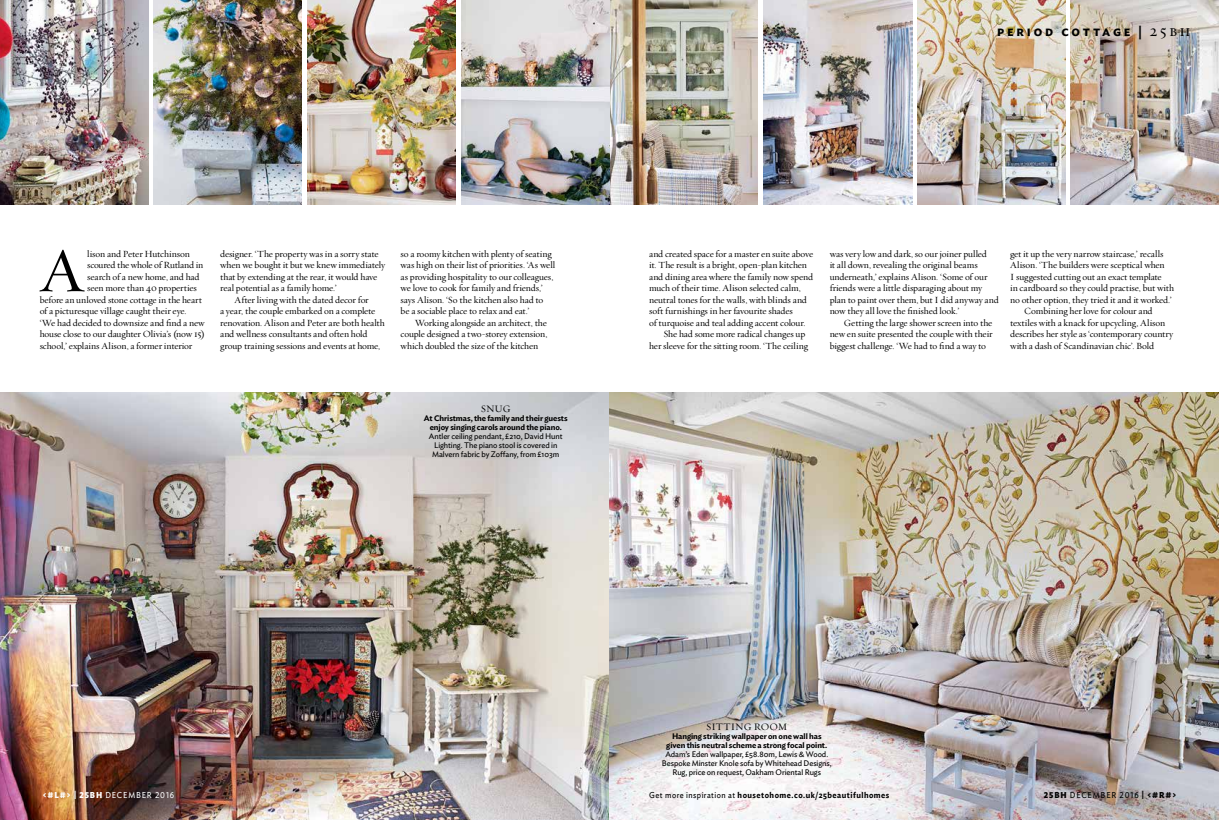
<style>
.page{position:relative;width:1219px;height:820px;background:#fff}
.page>*{position:absolute;margin:0;border:0;box-sizing:border-box;transform-origin:0 0}
.t1{font:62.7px "Requiem Text";color:#000}
.t2{font:600 14px "Ideal Sans";letter-spacing:.2em;color:#000}
.t3{font:10px "Requiem Text";color:#000}
.t4{font:9.5px/11.5px "Requiem Text";letter-spacing:-.015em;color:#000}
.t5{font:600 8.5px "Ideal Sans";letter-spacing:.06em;color:#000;scale:.92 1}
.t6{font:8.5px "Ideal Sans";letter-spacing:.11em;color:#fff;scale:.92 1}
.t7{font:8.5px "Ideal Sans";letter-spacing:.11em;color:#000;scale:.92 1}
.t8{font:8px/9px "Ideal Sans";letter-spacing:-.005em;color:#000;text-align:center}
.t9{font:600 8px/9px "Ideal Sans";letter-spacing:-.005em;color:#000;text-align:center}
.s1{font-family:"Requiem Text";font-weight:400;font-size:16px}
.s2{font-weight:700}
.s3{font-weight:400}
</style>
<div class="page">
<img style="left:917px;top:0;width:148px;height:204px">
<img style="left:609px;top:0;width:149px;height:204px">
<img style="left:0;top:0;width:148px;height:204px">
<img style="left:1071px;top:0;width:148px;height:204px">
<img style="left:154px;top:0;width:148px;height:204px">
<img style="left:764px;top:0;width:148px;height:204px">
<img style="left:308px;top:0;width:148px;height:204px">
<img style="left:461px;top:0;width:148px;height:204px">
<img style="left:0;top:393px;width:1219px;height:426px">
<h2 class="t2" style="left:997px;top:20px;width:195px">period cottage | <span class="s1">25bh</span></h2>
<h1 class="t1" style="left:40px;top:225px;width:47px">A</h1>
<p class="t4" style="left:87px;top:247px;width:104px">lison and Peter Hutchinson</p>
<p class="t4" style="left:87px;top:259px;width:118px">scoured the whole of Rutland in</p>
<p class="t4" style="left:87px;top:270px;width:114px">search of a new home, and had</p>
<p class="t4" style="left:87px;top:282px;width:111px">seen more than 40 properties</p>
<p class="t4" style="left:40px;top:293px;width:164px">before an unloved stone cottage in the heart</p>
<p class="t4" style="left:40px;top:305px;width:148px">of a picturesque village caught their eye.</p>
<p class="t4" style="left:40px;top:316px;width:166px">‘We had decided to downsize and find a new</p>
<p class="t4" style="left:40px;top:328px;width:167px">house close to our daughter Olivia’s (now 15)</p>
<p class="t4" style="left:40px;top:339px;width:154px">school,’ explains Alison, a former interior</p>
<p class="t4" style="left:220px;top:247px;width:160px">designer. ‘The property was in a sorry state</p>
<p class="t4" style="left:220px;top:259px;width:167px">when we bought it but we knew immediately</p>
<p class="t4" style="left:220px;top:270px;width:159px">that by extending at the rear, it would have</p>
<p class="t4" style="left:220px;top:282px;width:118px">real potential as a family home.’</p>
<p class="t4" style="left:234px;top:293px;width:136px">After living with the dated decor for</p>
<p class="t4" style="left:220px;top:305px;width:157px">a year, the couple embarked on a complete</p>
<p class="t4" style="left:220px;top:316px;width:166px">renovation. Alison and Peter are both health</p>
<p class="t4" style="left:220px;top:328px;width:149px">and wellness consultants and often hold</p>
<p class="t4" style="left:220px;top:339px;width:162px">group training sessions and events at home,</p>
<p class="t4" style="left:401px;top:247px;width:156px">so a roomy kitchen with plenty of seating was high on their list of priorities. ‘As well as providing hospitality to our colleagues, we love to cook for family and friends,’ says Alison. ‘So the kitchen also had to<br>be a sociable place to relax and eat.’</p>
<p class="t4" style="left:401px;top:316px;width:148px;text-align:justify;text-indent:14px">Working alongside an architect, the couple designed a two-storey extension, which doubled the size of the kitchen</p>
<p class="t3" style="left:481px;top:401px;width:28px">snug</p>
<p class="t9" style="left:424px;top:413px;width:145px">At Christmas, the family and their guests enjoy singing carols around the piano.</p>
<p class="t8" style="left:429px;top:431px;width:135px">Antler ceiling pendant, £210, David H unt<br>Lighting. The piano stool is covered in<br>Malvern fabric by Zoffany, from £103m</p>
<p class="t4" style="left:649px;top:247px;width:166px">and created space for a master en suite above</p>
<p class="t4" style="left:649px;top:259px;width:159px">it. The result is a bright, open-plan kitchen</p>
<p class="t4" style="left:649px;top:270px;width:165px">and dining area where the family now spend</p>
<p class="t4" style="left:649px;top:282px;width:153px">much of their time. Alison selected calm,</p>
<p class="t4" style="left:649px;top:293px;width:159px">neutral tones for the walls, with blinds and</p>
<p class="t4" style="left:649px;top:305px;width:145px">soft furnishings in her favourite shades</p>
<p class="t4" style="left:649px;top:316px;width:158px">of turquoise and teal adding accent colour.</p>
<p class="t4" style="left:663px;top:328px;width:144px">She had some more radical changes up</p>
<p class="t4" style="left:649px;top:339px;width:160px">her sleeve for the sitting room. ‘The ceiling</p>
<p class="t4" style="left:830px;top:247px;width:171px">was very low and dark, so our joiner pulled<br>it all down, revealing the original beams underneath,’ explains Alison. ‘Some of our friends were a little disparaging about my plan to paint over them, but I did anyway and now they all love the finished look.’</p>
<p class="t4" style="left:830px;top:316px;width:165px;text-align:justify;text-indent:14px">Getting the large shower screen into the new en suite presented the couple with their biggest challenge. ‘We had to find a way to</p>
<p class="t4" style="left:1010px;top:247px;width:155px">get it up the very narrow staircase,’ recalls</p>
<p class="t4" style="left:1010px;top:259px;width:156px">Alison. ‘The builders were sceptical when</p>
<p class="t4" style="left:1010px;top:270px;width:153px">I suggested cutting out an exact template</p>
<p class="t4" style="left:1010px;top:282px;width:165px">in cardboard so they could practise, but with</p>
<p class="t4" style="left:1010px;top:293px;width:163px">no other option, they tried it and it worked.’</p>
<p class="t4" style="left:1024px;top:305px;width:130px">Combining her love for colour and</p>
<p class="t4" style="left:1010px;top:316px;width:157px">textiles with a knack for upcycling, Alison</p>
<p class="t4" style="left:1010px;top:328px;width:165px">describes her style as ‘contemporary country</p>
<p class="t4" style="left:1010px;top:339px;width:146px">with a dash of Scandinavian chic’. Bold</p>
<p class="t3" style="left:706px;top:718px;width:83px">SITTING ROOM</p>
<p class="t9" style="left:666px;top:730px;width:162px">Hanging striking wallpaper on one wall has given this neutral scheme a strong focal point.</p>
<p class="t8" style="left:662px;top:748px;width:171px">Adam’s Eden wallpaper, £58.80m, Lewis &amp; Wood.<br>Bespoke Minster Knole sofa by Whitehead Designs,<br>Rug, price on request, Oakham Oriental Rugs</p>
<p class="t6" style="left:43px;top:788px;width:145px"><span class="s2">&lt;#L#&gt; | 25bh</span> december 2016</p>
<p class="t5" style="left:649px;top:788px;width:263px"><span class="s3">Get more inspiration at</span> housetohome.co.uk/25beautifulhomes</p>
<p class="t7" style="left:1044px;top:788px;width:146px"><span class="s2">25bh</span> december 2016 <span class="s2">| &lt;#R#&gt;</span></p>
</div>
